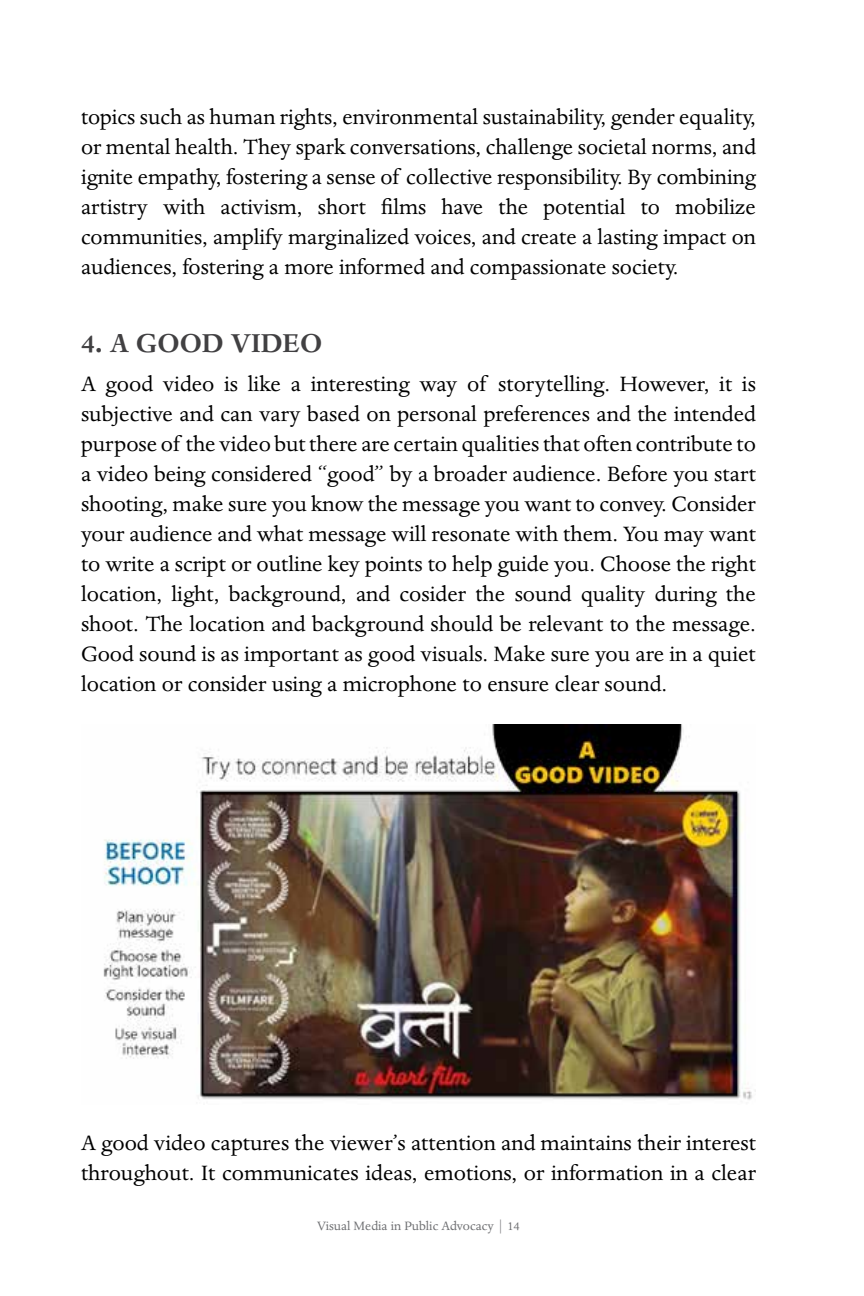
<style>
.page{position:relative;width:864px;height:1296px;background:#fff}
.page>*{position:absolute;margin:0;border:0;box-sizing:border-box;transform-origin:0 0}
.t1{font:700 30px "Dante MT Std";color:#414042}
.t2{font:24px/30px "Dante MT Std";color:#000;text-align:justify}
.t3{font:14px "Dante MT Std";color:#6d6e71}
</style>
<div class="page">
<img style="left:103px;top:725px;width:653px;height:375px">
<p class="t2" style="left:81px;top:102px;width:677px">topics such as human rights, environmental sustainability, gender equality, or mental health. They spark conversations, challenge societal norms, and ignite empathy, fostering a sense of collective responsibility. By combining artistry with activism, short films have the potential to mobilize communities, amplify marginalized voices, and create a lasting impact on audiences, fostering a more informed and compassionate society.</p>
<p class="t1" style="left:81px;top:327px;width:243px">4. A GOOD VIDEO</p>
<p class="t2" style="left:81px;top:369px;width:677px">A good video is like a interesting way of storytelling. However, it is subjective and can vary based on personal preferences and the intended purpose of the video but there are certain qualities that often contribute to a video being considered “good” by a broader audience. Before you start shooting, make sure you know the message you want to convey. Consider your audience and what message will resonate with them. You may want to write a script or outline key points to help guide you. Choose the right location, light, background, and cosider the sound quality during the shoot. The location and background should be relevant to the message.<br>Good sound is as important as good visuals. Make sure you are in a quiet location or consider using a microphone to ensure clear sound.</p>
<p class="t2" style="left:81px;top:1128px;width:677px">A good video captures the viewer’s attention and maintains their interest throughout. It communicates ideas, emotions, or information in a clear</p>
<p class="t3" style="left:317px;top:1218px;width:204px">Visual Media in Public Advocacy | 14</p>
</div>
